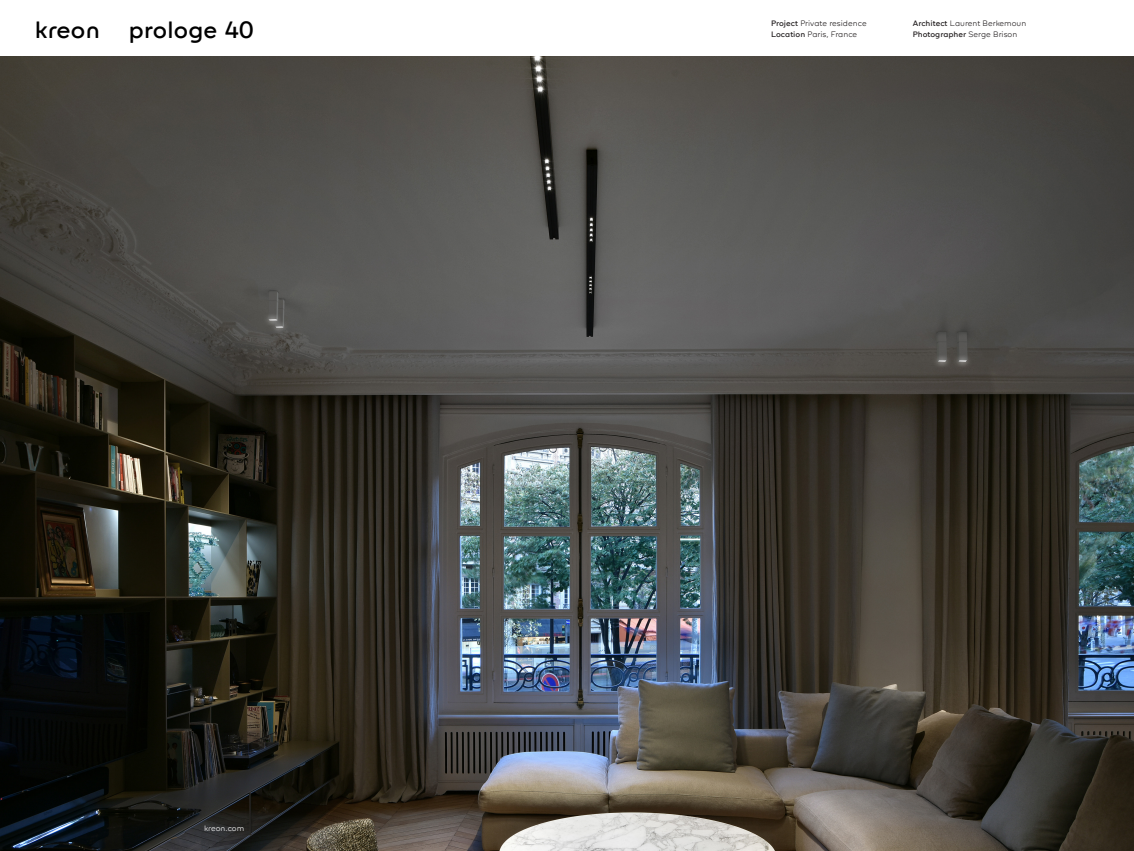
<style>
.page{position:relative;width:1134px;height:851px;background:#fff}
.page>*{position:absolute;margin:0;border:0;box-sizing:border-box;transform-origin:0 0}
.t1{font:24px "Kreon TT";color:#000}
.Body_Text{font:300 8px "Kreon TT";color:#231f20}
.Body_Text-2{font:8px "Kreon TT";color:#231f20}
.t2{font:300 8px "Kreon TT";color:#fff}
.s1{font-weight:400}
.s2{font-weight:300}
</style>
<div class="page">
<img style="left:0;top:57px;width:1134px;height:793px">
<p class="t1" style="left:34px;top:14px;width:221px">kreon prologe 40</p>
<p class="Body_Text" style="left:913px;top:18px;width:115px"><span class="s1">Architect</span> Laurent Berkemoun</p>
<p class="Body_Text" style="left:771px;top:18px;width:97px"><span class="s1">Project</span> Private residence</p>
<p class="Body_Text" style="left:771px;top:29px;width:88px"><span class="s1">Location</span> Paris, France</p>
<p class="Body_Text-2" style="left:913px;top:29px;width:106px">Photographer <span class="s2">Serge Brison</span></p>
<p class="t2" style="left:204px;top:822px;width:42px">kreon.com</p>
</div>
